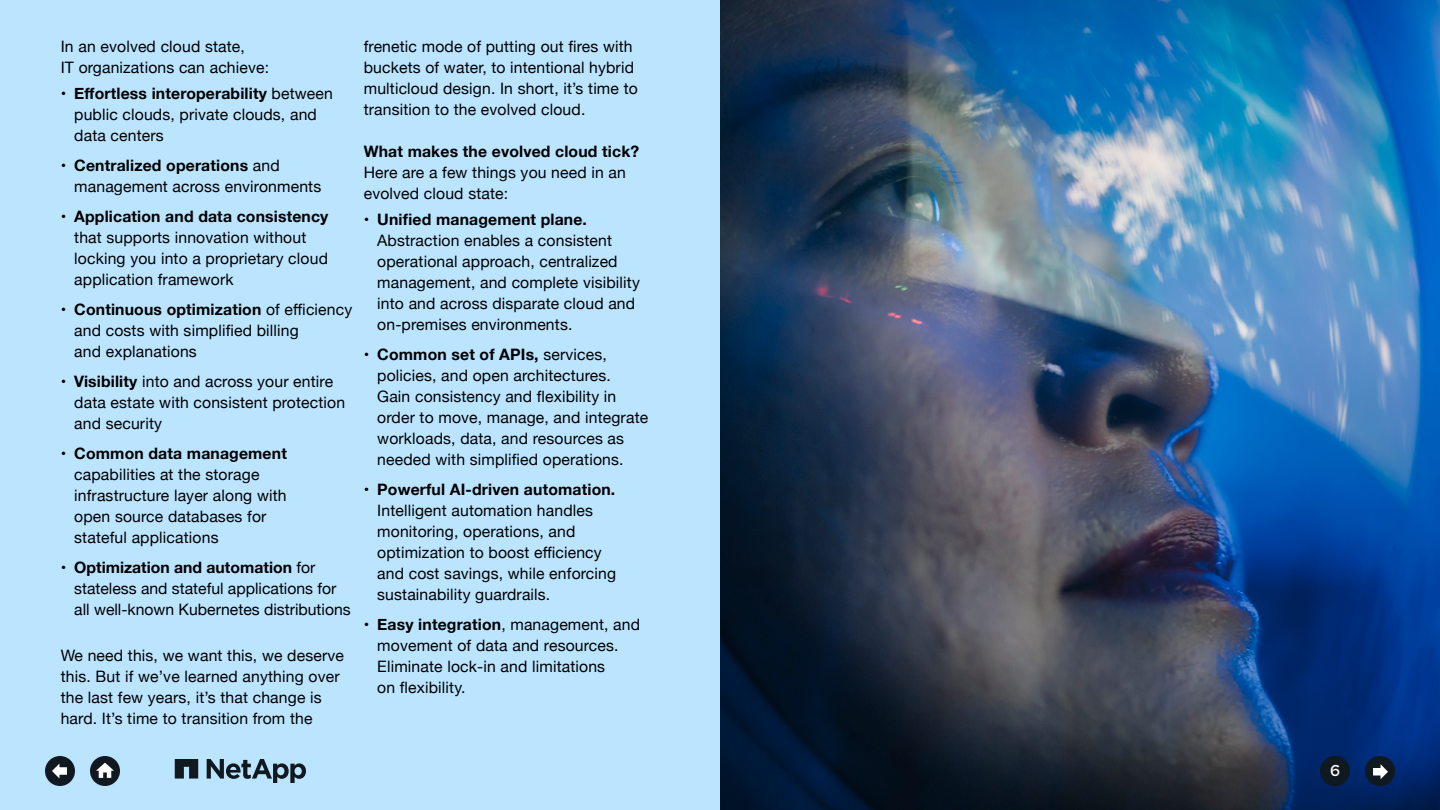
<style>
.page{position:relative;width:1440px;height:810px;background:#fff}
.page>*{position:absolute;margin:0;border:0;box-sizing:border-box;transform-origin:0 0}
.t1{font:15.75px/21px "Helvetica Neue";letter-spacing:.01em;color:#000}
.t2{font:700 15.75px "Helvetica Neue";letter-spacing:.01em;color:#000}
.t3{font:500 15px "Beatrice";color:#fff}
.s1{font-weight:700}
</style>
<div class="page">
<div style="left:0;top:0;width:720px;height:810px;background:#bbe5ff"></div>
<img style="left:720px;top:0;width:720px;height:810px">
<svg style="left:207px;top:759px;width:99px;height:24px"></svg>
<svg style="left:175px;top:759px;width:23px;height:20px"></svg>
<div style="left:1320px;top:756px;width:30px;height:30px;background:#101820;border-radius:50%"></div>
<div style="left:90px;top:756px;width:30px;height:30px;background:#101820;border-radius:50%"></div>
<svg style="left:96px;top:763px;width:18px;height:15px"></svg>
<div style="left:1365px;top:756px;width:30px;height:30px;background:#101820;border-radius:50%"></div>
<svg style="left:1373px;top:764px;width:15px;height:15px"></svg>
<div style="left:45px;top:756px;width:30px;height:30px;background:#101820;border-radius:50%"></div>
<svg style="left:52px;top:764px;width:15px;height:14px"></svg>
<p class="t1" style="left:61px;top:37px;width:210px">In an evolved cloud state,<br>IT organizations can achieve:</p>
<p class="t1" style="left:74px;top:84px;width:260px;text-indent:-13px"><span class="s1">• Effortless interoperability</span> between public clouds, private clouds, and data centers</p>
<p class="t1" style="left:74px;top:156px;width:249px;text-indent:-13px"><span class="s1">• Centralized operations</span> and management across environments</p>
<p class="t2" style="left:61px;top:204px;width:269px">• Application and data consistency</p>
<p class="t1" style="left:74px;top:228px;width:255px">that supports innovation without locking you into a proprietary cloud application framework</p>
<p class="t1" style="left:74px;top:300px;width:280px;text-indent:-13px"><span class="s1">• Continuous optimization</span> of efficiency and costs with simplified billing<br>and explanations</p>
<p class="t1" style="left:74px;top:372px;width:272px;text-indent:-13px"><span class="s1">• Visibility</span> into and across your entire data estate with consistent protection and security</p>
<p class="t2" style="left:61px;top:441px;width:228px">• Common data management</p>
<p class="t1" style="left:74px;top:465px;width:214px">capabilities at the storage infrastructure layer along with open source databases for stateful applications</p>
<p class="t1" style="left:74px;top:558px;width:278px;text-indent:-13px"><span class="s1">• Optimization and automation</span> for stateless and stateful applications for all well-known Kubernetes distributions</p>
<p class="t1" style="left:61px;top:646px;width:285px">We need this, we want this, we deserve this. But if we’ve learned anything over the last few years, it’s that change is hard. It’s time to transition from the</p>
<p class="t1" style="left:364px;top:37px;width:276px">frenetic mode of putting out fires with buckets of water, to intentional hybrid multicloud design. In short, it’s time to transition to the evolved cloud.</p>
<p class="t2" style="left:364px;top:139px;width:277px">What makes the evolved cloud tick?</p>
<p class="t1" style="left:364px;top:163px;width:264px">Here are a few things you need in an evolved cloud state:</p>
<p class="t2" style="left:364px;top:207px;width:225px">• Unified management plane.</p>
<p class="t1" style="left:377px;top:231px;width:264px">Abstraction enables a consistent operational approach, centralized management, and complete visibility into and across disparate cloud and on-premises environments.</p>
<p class="t1" style="left:377px;top:345px;width:273px;text-indent:-13px"><span class="s1">• Common set of APIs,</span> services, policies, and open architectures.<br>Gain consistency and flexibility in order to move, manage, and integrate workloads, data, and resources as needed with simplified operations.</p>
<p class="t2" style="left:364px;top:477px;width:253px">• Powerful AI-driven automation.</p>
<p class="t1" style="left:377px;top:501px;width:240px">Intelligent automation handles monitoring, operations, and optimization to boost efficiency and cost savings, while enforcing sustainability guardrails.</p>
<p class="t1" style="left:377px;top:615px;width:264px;text-indent:-13px"><span class="s1">• Easy integration</span>, management, and movement of data and resources.<br>Eliminate lock-in and limitations<br>on flexibility.</p>
<p class="t3" style="left:1330px;top:761px;width:11px">6</p>
</div>
